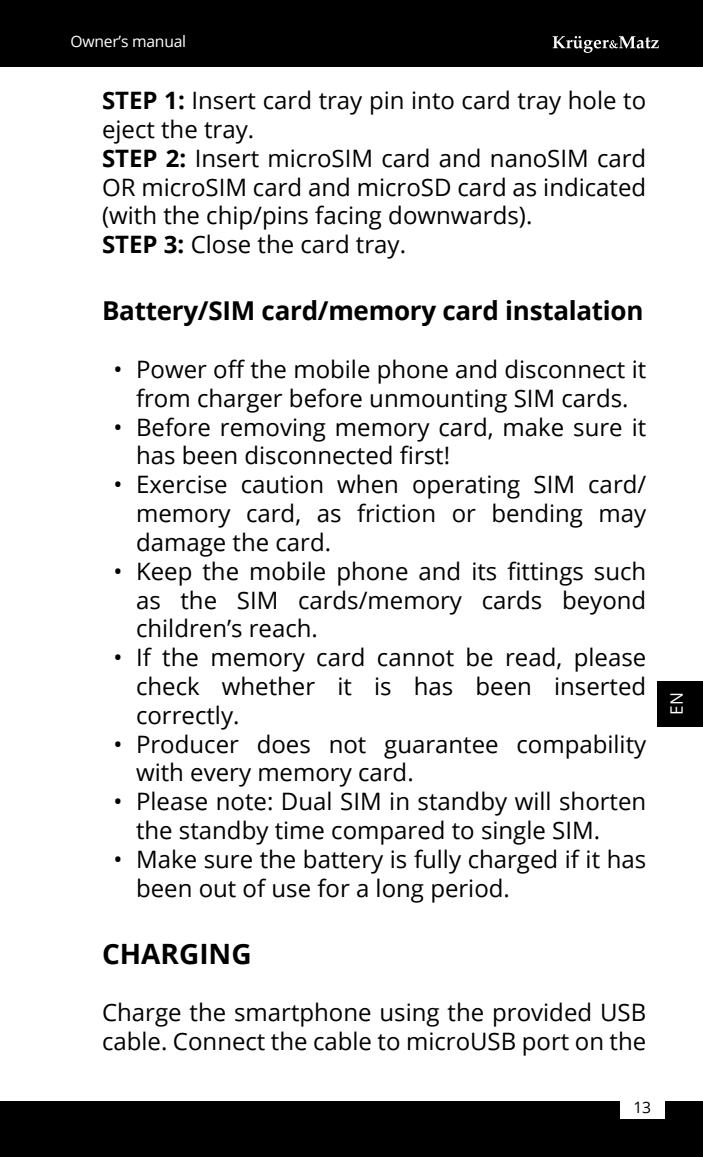
<style>
.page{position:relative;width:703px;height:1157px;background:#fff}
.page>*{position:absolute;margin:0;border:0;box-sizing:border-box;transform-origin:0 0}
.t1{font:700 28px "Open Sans";color:#000}
.t2{font:700 26px "Open Sans";letter-spacing:-.01em;color:#000}
.t3{font:24px/28.8px "Open Sans";color:#000}
.t4{font:17.2px "Open Sans";color:#fff}
.t5{font:15.6px "Open Sans";letter-spacing:-.015em;color:#fff}
.t6{font:15.6px "Open Sans";color:#000}
.s1{font-weight:700}
</style>
<div class="page">
<div style="left:0;top:1101px;width:703px;height:56px;background:#000"></div>
<div style="left:0;top:0;width:703px;height:67px;background:#000"></div>
<svg style="left:553px;top:36px;width:106px;height:17px"></svg>
<div style="left:620px;top:1095px;width:44px;height:24px;background:#fff"></div>
<div style="left:657px;top:681px;width:46px;height:46px;background:#000"></div>
<p class="t5" style="left:71px;top:30px;width:117px">Owner’s manual</p>
<p class="t3" style="left:102px;top:85px;width:546px"><span class="s1">STEP 1:</span> Insert card tray pin into card tray hole to eject the tray.<br><span class="s1">STEP 2:</span> Insert microSIM card and nanoSIM card OR microSIM card and microSD card as indicated (with the chip/pins facing downwards).<br><span class="s1">STEP 3:</span> Close the card tray.</p>
<p class="t2" style="left:102px;top:292px;width:543px">Battery/SIM card/memory card instalation</p>
<p class="t3" style="left:113px;top:354px;width:534px;text-align:center">• Power off the mobile phone and disconnect it from charger before unmounting SIM cards.</p>
<p class="t3" style="left:136px;top:412px;width:512px;text-indent:-23px">• Before removing memory card, make sure it has been disconnected first!</p>
<p class="t3" style="left:136px;top:469px;width:512px;text-align:justify;text-indent:-23px">• Exercise caution when operating SIM card/ memory card, as friction or bending may damage the card.</p>
<p class="t3" style="left:136px;top:556px;width:512px;text-align:justify;text-indent:-23px">• Keep the mobile phone and its fittings such as the SIM cards/memory cards beyond children’s reach.</p>
<p class="t3" style="left:136px;top:642px;width:512px;text-align:justify;text-indent:-23px">• If the memory card cannot be read, please check whether it is has been inserted correctly.</p>
<p class="t3" style="left:136px;top:729px;width:512px;text-indent:-23px">• Producer does not guarantee compability with every memory card.</p>
<p class="t3" style="left:136px;top:786px;width:512px;text-indent:-23px">• Please note: Dual SIM in standby will shorten the standby time compared to single SIM.</p>
<p class="t3" style="left:136px;top:844px;width:512px;text-indent:-23px">• Make sure the battery is fully charged if it has been out of use for a long period.</p>
<p class="t1" style="left:102px;top:934px;width:151px">CHARGING</p>
<p class="t3" style="left:102px;top:997px;width:546px">Charge the smartphone using the provided USB cable. Connect the cable to microUSB port on the</p>
<p class="t6" style="left:633px;top:1096px;width:19px">13</p>
<p class="t4" style="left:665px;top:714px;width:24px;rotate:-90deg">EN</p>
</div>
